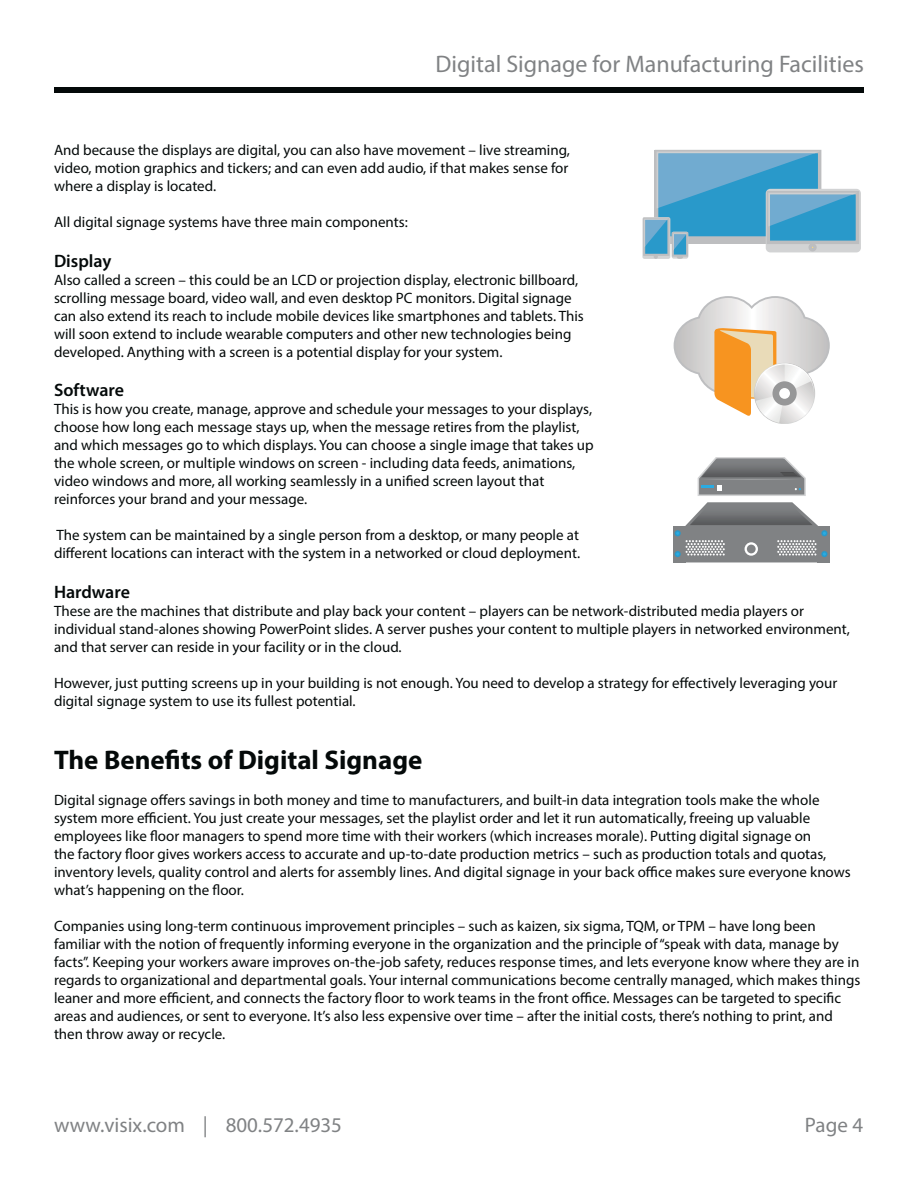
<style>
.page{position:relative;width:918px;height:1188px;background:#fff}
.page>*{position:absolute;margin:0;border:0;box-sizing:border-box;transform-origin:0 0}
.t1{font:700 27px "Myriad Pro";color:#040909}
.t2{font:24px "Myriad Pro";color:#808284}
.t3{font:21px "Myriad Pro";color:#808284}
.t4{font:600 18px "Myriad Pro";color:#040909}
.t5{font:15px/18px "Myriad Pro";color:#040909}
</style>
<div class="page">
<div style="left:54px;top:88px;width:810px;height:5px;background:#040909"></div>
<div style="left:642px;top:217px;width:28px;height:42px;background:#e6e6e7;border-radius:2px"></div>
<svg style="left:643px;top:150px;width:216px;height:109px"></svg>
<svg style="left:674px;top:296px;width:156px;height:128px"></svg>
<div style="left:673px;top:526px;width:13px;height:36px;background:#808284"></div>
<div style="left:817px;top:526px;width:13px;height:36px;background:#808284"></div>
<svg style="left:675px;top:502px;width:152px;height:60px"></svg>
<svg style="left:698px;top:457px;width:108px;height:39px;background:#8d9092"></svg>
<h2 class="t2" style="left:436px;top:55px;width:430px">Digital Signage for Manufacturing Facilities</h2>
<p class="t5" style="left:54px;top:143px;width:518px;text-align:justify">And because the displays are digital, you can also have movement – live streaming, video, motion graphics and tickers; and can even add audio, if that makes sense for where a display is located.</p>
<p class="t5" style="left:54px;top:215px;width:355px">All digital signage systems have three main components:</p>
<p class="t4" style="left:54px;top:254px;width:59px">Display</p>
<p class="t5" style="left:54px;top:272px;width:531px">Also called a screen – this could be an LCD or projection display, electronic billboard, scrolling message board, video wall, and even desktop PC monitors. Digital signage can also extend its reach to include mobile devices like smartphones and tablets. This will soon extend to include wearable computers and other new technologies being developed. Anything with a screen is a potential display for your system.</p>
<p class="t4" style="left:54px;top:384px;width:72px">Software</p>
<p class="t5" style="left:54px;top:402px;width:541px">This is how you create, manage, approve and schedule your messages to your displays, choose how long each message stays up, when the message retires from the playlist, and which messages go to which displays. You can choose a single image that takes up the whole screen, or multiple windows on screen - including data feeds, animations, video windows and more, all working seamlessly in a unified screen layout that reinforces your brand and your message.</p>
<p class="t5" style="left:54px;top:528px;width:528px">The system can be maintained by a single person from a desktop, or many people at different locations can interact with the system in a networked or cloud deployment.</p>
<p class="t4" style="left:54px;top:585px;width:77px">Hardware</p>
<p class="t5" style="left:54px;top:604px;width:797px">These are the machines that distribute and play back your content – players can be network-distributed media players or individual stand-alones showing PowerPoint slides. A server pushes your content to multiple players in networked environment, and that server can reside in your facility or in the cloud.</p>
<p class="t5" style="left:54px;top:676px;width:785px">However, just putting screens up in your building is not enough. You need to develop a strategy for effectively leveraging your digital signage system to use its fullest potential.</p>
<h1 class="t1" style="left:54px;top:750px;width:370px">The Benefits of Digital Signage</h1>
<p class="t5" style="left:54px;top:793px;width:798px">Digital signage offers savings in both money and time to manufacturers, and built-in data integration tools make the whole system more efficient. You just create your messages, set the playlist order and let it run automatically, freeing up valuable employees like floor managers to spend more time with their workers (which increases morale). Putting digital signage on<br>the factory floor gives workers access to accurate and up-to-date production metrics – such as production totals and quotas, inventory levels, quality control and alerts for assembly lines. And digital signage in your back office makes sure everyone knows what’s happening on the floor.</p>
<p class="t5" style="left:54px;top:919px;width:808px">Companies using long-term continuous improvement principles – such as kaizen, six sigma, TQM, or TPM – have long been familiar with the notion of frequently informing everyone in the organization and the principle of “speak with data, manage by facts”. Keeping your workers aware improves on-the-job safety, reduces response times, and lets everyone know where they are in regards to organizational and departmental goals. Your internal communications become centrally managed, which makes things leaner and more efficient, and connects the factory floor to work teams in the front office. Messages can be targeted to specific areas and audiences, or sent to everyone. It’s also less expensive over time – after the initial costs, there’s nothing to print, and then throw away or recycle.</p>
<h3 class="t3" style="left:54px;top:1117px;width:290px">www.visix.com | 800.572.4935</h3>
<h3 class="t3" style="left:805px;top:1117px;width:60px">Page 4</h3>
</div>
